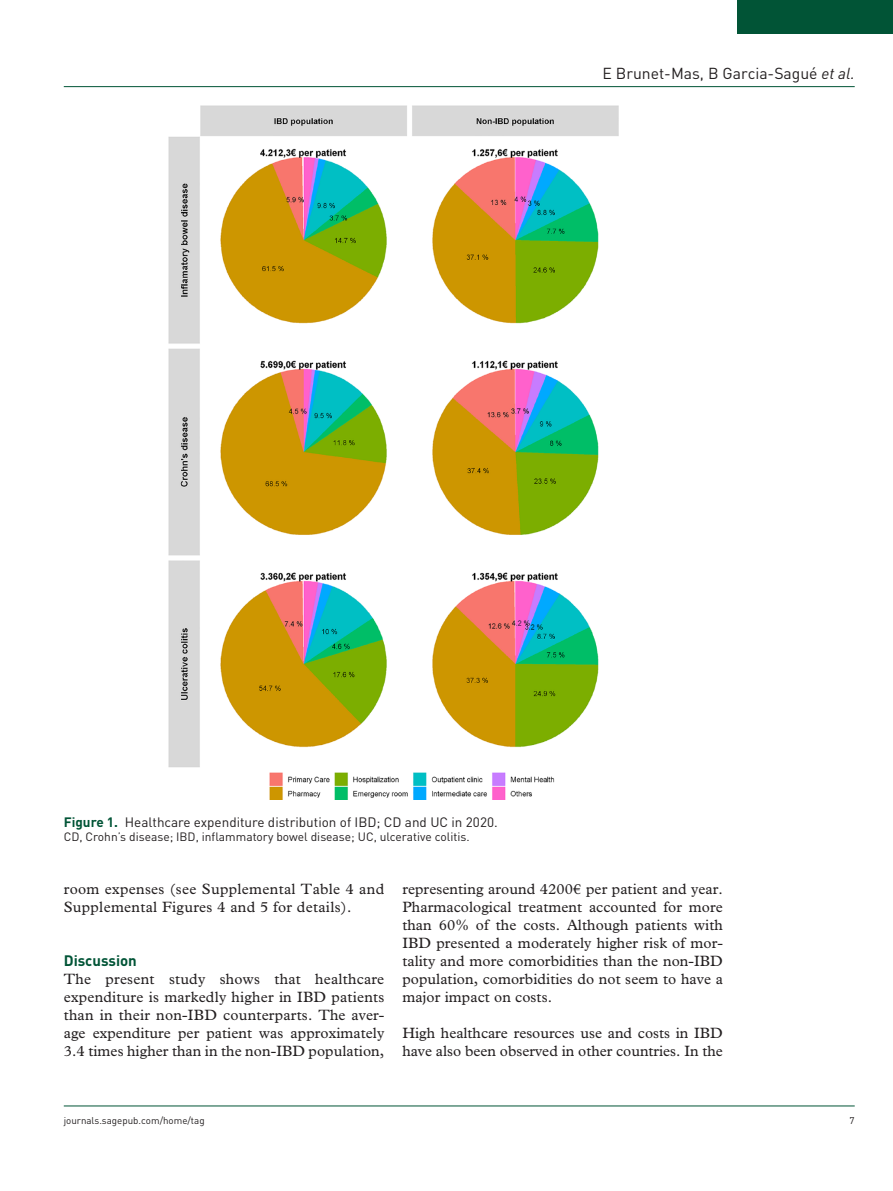
<style>
.page{position:relative;width:893px;height:1191px;background:#fff}
.page>*{position:absolute;margin:0;border:0;box-sizing:border-box;transform-origin:0 0}
.t1{font:15.75px "DIN";color:#231f20}
.t2{font:15px/18px "Plantin Std";letter-spacing:.005em;color:#231f20}
.t3{font:700 15px "DIN";color:#015436}
.t4{font:13.5px "DIN";color:#231f20}
.t5{font:12px "DIN";color:#231f20}
.t6{font:9.75px "DIN";color:#231f20}
.s1{font-style:italic}
.s2{font-weight:700;color:#015436}
</style>
<div class="page">
<hr style="left:64px;top:86px;width:791px;height:1px;background:#015436">
<hr style="left:64px;top:1105px;width:791px;height:1px;background:#015436">
<div style="left:738px;top:0;width:155px;height:34px;background:#015436"></div>
<img style="left:168px;top:106px;width:450px;height:693px">
<p class="t1" style="left:602px;top:63px;width:254px">E Brunet-Mas, B Garcia-Sagué <span class="s1">et al.</span></p>
<p class="t4" style="left:64px;top:813px;width:435px"><span class="s2">Figure 1.</span> Healthcare expenditure distribution of IBD; CD and UC in 2020.</p>
<p class="t5" style="left:64px;top:829px;width:407px">CD, Crohn’s disease; IBD, inflammatory bowel disease; UC, ulcerative colitis.</p>
<p class="t2" style="left:64px;top:880px;width:322px">room expenses (see Supplemental Table 4 and<br>Supplemental Figures 4 and 5 for details).</p>
<p class="t3" style="left:64px;top:951px;width:75px">Discussion</p>
<p class="t2" style="left:64px;top:970px;width:322px;text-align:justify">The present study shows that healthcare expenditure is markedly higher in IBD patients than in their non-IBD counterparts. The aver&shy;age expenditure per patient was approximately 3.4 times higher than in the non-IBD population,</p>
<p class="t2" style="left:402px;top:880px;width:322px;text-align:justify">representing around 4200€ per patient and year.<br>Pharmacological treatment accounted for more than 60% of the costs. Although patients with IBD presented a moderately higher risk of mor&shy;tality and more comorbidities than the non-IBD population, comorbidities do not seem to have a major impact on costs.</p>
<p class="t2" style="left:402px;top:1024px;width:322px">High healthcare resources use and costs in IBD have also been observed in other countries. In the</p>
<p class="t6" style="left:64px;top:1114px;width:142px">journals.sagepub.com/home/tag</p>
<p class="t6" style="left:850px;top:1114px;width:7px">7</p>
</div>
